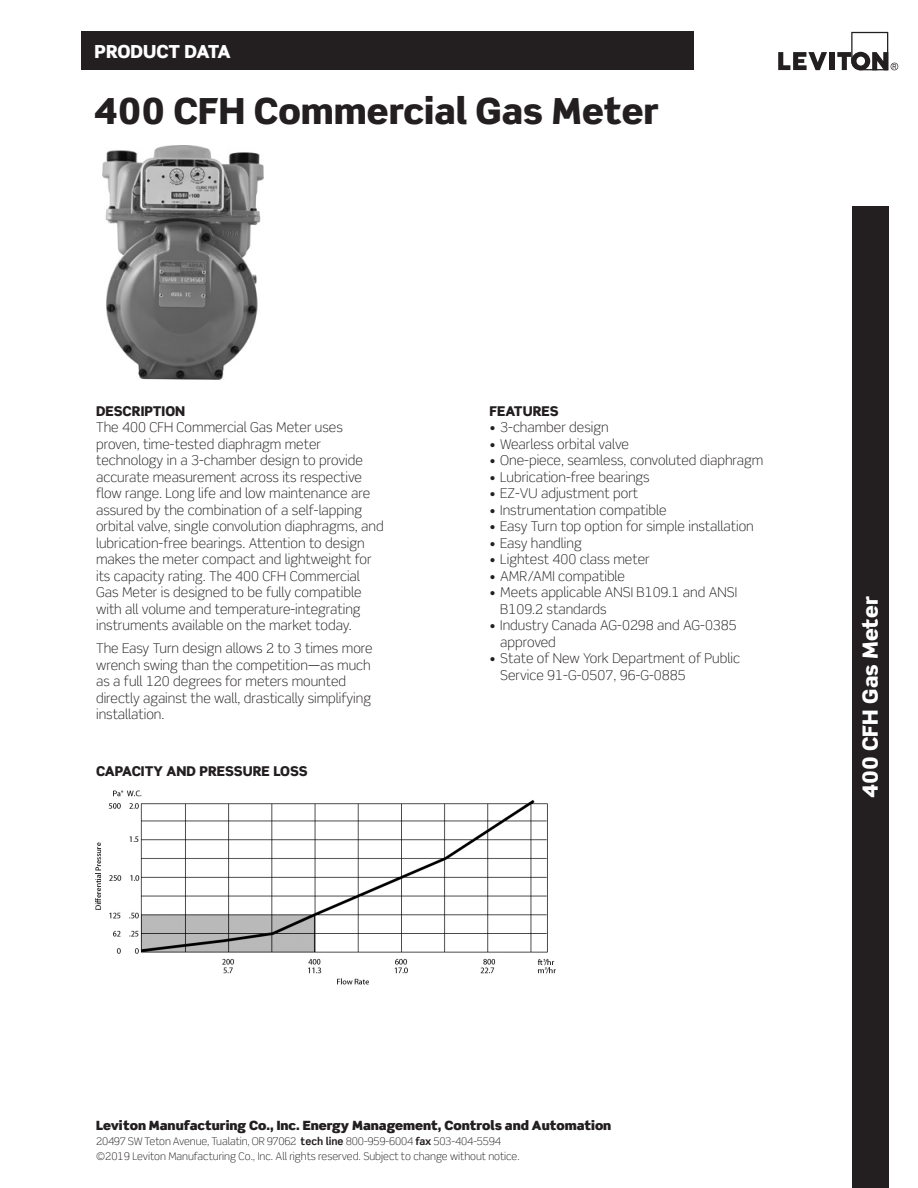
<style>
.page{position:relative;width:918px;height:1188px;background:#fff}
.page>*{position:absolute;margin:0;border:0;box-sizing:border-box;transform-origin:0 0}
.Main_Headline_BIG{font:900 36px "Scene Std";color:#231f20}
.Sidebar_Title{font:900 21px "Scene Std";color:#fff}
.Page_headline_-_uppe{font:900 18px "Scene Std";letter-spacing:-.02em;color:#fff}
.Body_Copy{font:300 13.5px/16.5px "Scene Std";color:#231f20}
.Body_Copy-2{font:900 13.5px "Scene Std";color:#231f20}
.t1{font:900 12.75px "Scene Std";color:#231f20}
.t2{font:300 10.5px "Scene Std";color:#231f20}
.s1{font-weight:700}
</style>
<div class="page">
<svg style="left:778px;top:52px;width:49px;height:18px"></svg>
<div style="left:829px;top:52px;width:5px;height:18px;background:#231f20"></div>
<svg style="left:837px;top:32px;width:61px;height:38px"></svg>
<div style="left:81px;top:32px;width:613px;height:38px;background:#231f20"></div>
<div style="left:852px;top:207px;width:36px;height:981px;background:#231f20"></div>
<img style="left:102px;top:145px;width:162px;height:235px">
<img style="left:95px;top:790px;width:461px;height:195px">
<p class="Page_headline_-_uppe" style="left:94px;top:40px;width:138px">PRODUCT DATA</p>
<p class="Main_Headline_BIG" style="left:94px;top:88px;width:567px">400 CFH Commercial Gas Meter</p>
<p class="Body_Copy-2" style="left:96px;top:402px;width:91px">DESCRIPTION</p>
<p class="Body_Copy" style="left:96px;top:419px;width:289px">The 400 CFH Commercial Gas Meter uses proven, time-tested diaphragm meter technology in a 3-chamber design to provide accurate measurement across its respective flow range. Long life and low maintenance are assured by the combination of a self-lapping orbital valve, single convolution diaphragms, and lubrication-free bearings. Attention to design makes the meter compact and lightweight for its capacity rating. The 400 CFH Commercial Gas Meter is designed to be fully compatible with all volume and temperature-integrating instruments available on the market today.</p>
<p class="Body_Copy" style="left:96px;top:640px;width:278px">The Easy Turn design allows 2 to 3 times more wrench swing than the competition—as much as a full 120 degrees for meters mounted directly against the wall, drastically simplifying installation.</p>
<p class="Body_Copy-2" style="left:96px;top:763px;width:213px">CAPACITY AND PRESSURE LOSS</p>
<p class="Body_Copy-2" style="left:489px;top:402px;width:71px">FEATURES</p>
<p class="Body_Copy" style="left:489px;top:419px;width:121px">• 3-chamber design</p>
<p class="Body_Copy" style="left:489px;top:436px;width:141px">• Wearless orbital valve</p>
<p class="Body_Copy" style="left:489px;top:452px;width:276px">• One-piece, seamless, convoluted diaphragm</p>
<p class="Body_Copy" style="left:489px;top:469px;width:162px">• Lubrication-free bearings</p>
<p class="Body_Copy" style="left:489px;top:485px;width:150px">• EZ-VU adjustment port</p>
<p class="Body_Copy" style="left:489px;top:502px;width:179px">• Instrumentation compatible</p>
<p class="Body_Copy" style="left:489px;top:518px;width:266px">• Easy Turn top option for simple installation</p>
<p class="Body_Copy" style="left:489px;top:535px;width:94px">• Easy handling</p>
<p class="Body_Copy" style="left:489px;top:551px;width:162px">• Lightest 400 class meter</p>
<p class="Body_Copy" style="left:489px;top:568px;width:137px">• AMR/AMI compatible</p>
<p class="Body_Copy" style="left:500px;top:584px;width:238px;text-indent:-11px">• Meets applicable ANSI B109.1 and ANSI<br>B109.2 standards</p>
<p class="Body_Copy" style="left:500px;top:617px;width:238px;text-indent:-11px">• Industry Canada AG-0298 and AG-0385 approved</p>
<p class="Body_Copy" style="left:500px;top:650px;width:241px;text-indent:-11px">• State of New York Department of Public<br>Service 91-G-0507, 96-G-0885</p>
<p class="Sidebar_Title" style="left:857px;top:798px;width:203px;rotate:-90deg">400 CFH Gas Meter</p>
<p class="t1" style="left:96px;top:1117px;width:517px">Leviton Manufacturing Co., Inc. Energy Management, Controls and Automation</p>
<p class="t2" style="left:96px;top:1135px;width:406px">20497 SW Teton Avenue, Tualatin, OR 97062 <span class="s1">tech line</span> 800-959-6004 <span class="s1">fax</span> 503-404-5594</p>
<p class="t2" style="left:96px;top:1150px;width:425px">©2019 Leviton Manufacturing Co., Inc. All rights reserved. Subject to change without notice.</p>
</div>
